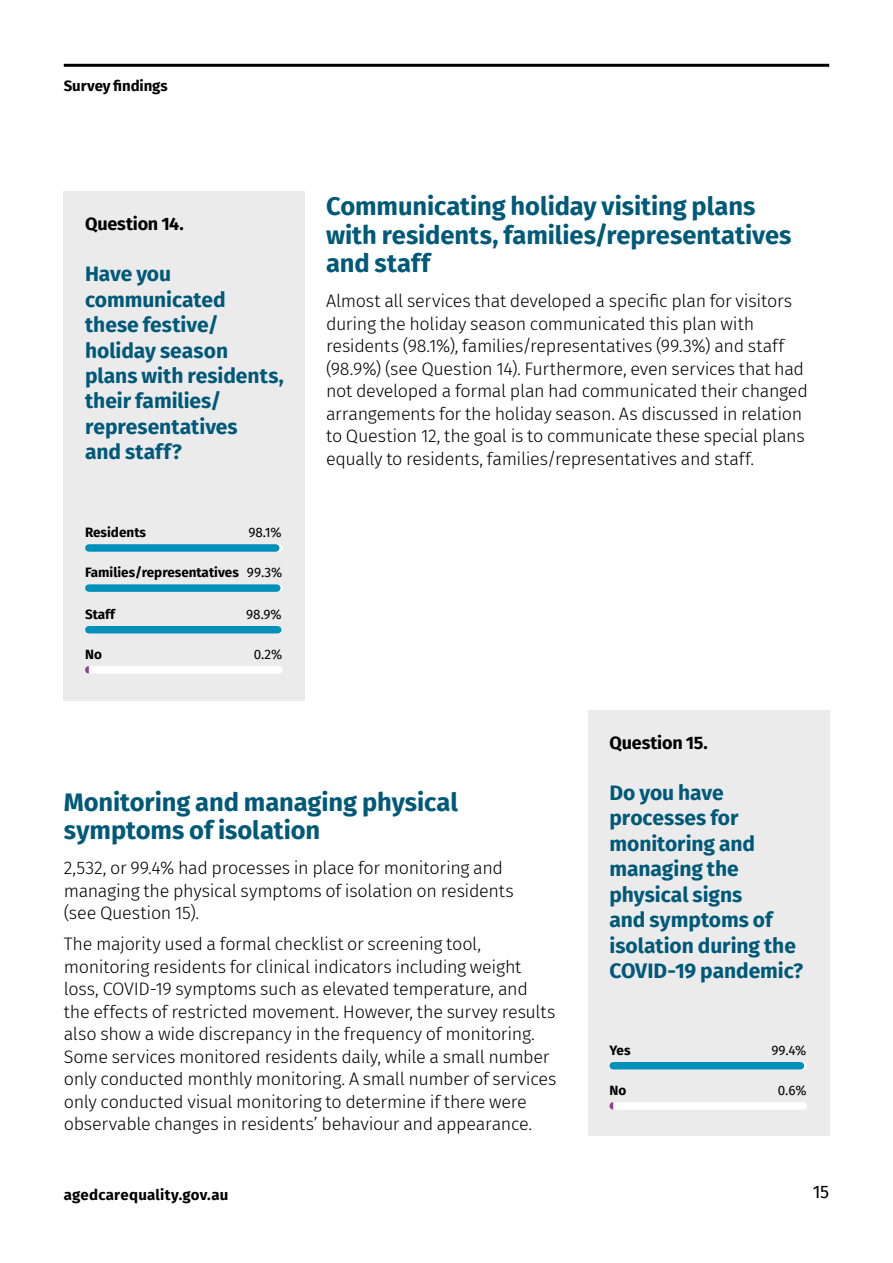
<style>
.page{position:relative;width:893px;height:1263px;background:#fff}
.page>*{position:absolute;margin:0;border:0;box-sizing:border-box;transform-origin:0 0}
.t1{font:700 25.5px/28.5px "Fira Sans";letter-spacing:-.005em;color:#005978}
.t2{font:700 21px/25.5px "Fira Sans";letter-spacing:-.005em;color:#005978}
.t3{font:300 18px/22.5px "Fira Sans";letter-spacing:-.02em;color:#000}
.t4{font:700 18px "Fira Sans";letter-spacing:-.01em;color:#000}
.t5{font:18px "Fira Sans";color:#000}
.t6{font:700 15px "Fira Sans";letter-spacing:.01em;color:#000}
.t7{font:700 13.5px "Fira Sans";color:#000}
.t8{font:13.5px "Fira Sans";color:#000}
.s1{font-weight:400}
</style>
<div class="page">
<hr style="left:64px;top:64px;width:765px;height:3px;background:#000">
<div style="left:64px;top:191px;width:241px;height:509px;background:#ebebec"></div>
<div style="left:89px;top:626px;width:189px;height:7px;background:#0090ba"></div>
<div style="left:89px;top:666px;width:190px;height:8px;background:#fff"></div>
<div style="left:89px;top:544px;width:190px;height:8px;background:#0090ba"></div>
<div style="left:89px;top:584px;width:190px;height:8px;background:#0090ba"></div>
<div style="left:588px;top:710px;width:241px;height:426px;background:#ebebec"></div>
<div style="left:613px;top:1062px;width:190px;height:7px;background:#0090ba"></div>
<div style="left:613px;top:1102px;width:190px;height:8px;background:#fff"></div>
<svg style="left:609px;top:1102px;width:4px;height:7px"></svg>
<svg style="left:85px;top:666px;width:4px;height:7px"></svg>
<p class="t6" style="left:64px;top:73px;width:106px">Survey findings</p>
<p class="t4" style="left:85px;top:209px;width:100px">Question 14.</p>
<p class="t2" style="left:85px;top:259px;width:200px">Have you communicated these festive/ holiday season plans with residents, their families/ representatives<br>and staff?</p>
<p class="t7" style="left:85px;top:521px;width:62px">Residents</p>
<p class="t8" style="left:248px;top:522px;width:35px">98.1%</p>
<p class="t7" style="left:85px;top:561px;width:199px">Families/representatives <span class="s1">99.3%</span></p>
<p class="t7" style="left:85px;top:603px;width:31px">Staff</p>
<p class="t8" style="left:246px;top:604px;width:37px">98.9%</p>
<p class="t7" style="left:85px;top:643px;width:18px">No</p>
<p class="t8" style="left:254px;top:644px;width:30px">0.2%</p>
<h1 class="t1" style="left:326px;top:190px;width:467px">Communicating holiday visiting plans with residents, families/representatives and staff</h1>
<p class="t3" style="left:326px;top:290px;width:483px">Almost all services that developed a specific plan for visitors during the holiday season communicated this plan with residents (98.1%), families/representatives (99.3%) and staff (98.9%) (see Question 14). Furthermore, even services that had not developed a formal plan had communicated their changed arrangements for the holiday season. As discussed in relation to Question 12, the goal is to communicate these special plans equally to residents, families/representatives and staff.</p>
<h1 class="t1" style="left:64px;top:786px;width:396px">Monitoring and managing physical symptoms of isolation</h1>
<p class="t3" style="left:64px;top:857px;width:452px">2,532, or 99.4% had processes in place for monitoring and managing the physical symptoms of isolation on residents (see Question 15).</p>
<p class="t3" style="left:64px;top:933px;width:494px">The majority used a formal checklist or screening tool, monitoring residents for clinical indicators including weight loss, COVID-19 symptoms such as elevated temperature, and the effects of restricted movement. However, the survey results also show a wide discrepancy in the frequency of monitoring.<br>Some services monitored residents daily, while a small number only conducted monthly monitoring. A small number of services only conducted visual monitoring to determine if there were observable changes in residents’ behaviour and appearance.</p>
<p class="t4" style="left:609px;top:727px;width:100px">Question 15.</p>
<p class="t2" style="left:609px;top:778px;width:195px">Do you have processes for monitoring and managing the physical signs<br>and symptoms of isolation during the<br>COVID-19 pandemic?</p>
<p class="t7" style="left:609px;top:1039px;width:23px">Yes</p>
<p class="t8" style="left:771px;top:1040px;width:36px">99.4%</p>
<p class="t7" style="left:609px;top:1079px;width:18px">No</p>
<p class="t8" style="left:778px;top:1080px;width:30px">0.6%</p>
<p class="t6" style="left:64px;top:1182px;width:166px">agedcarequality.gov.au</p>
<p class="t5" style="left:813px;top:1178px;width:18px">15</p>
</div>
